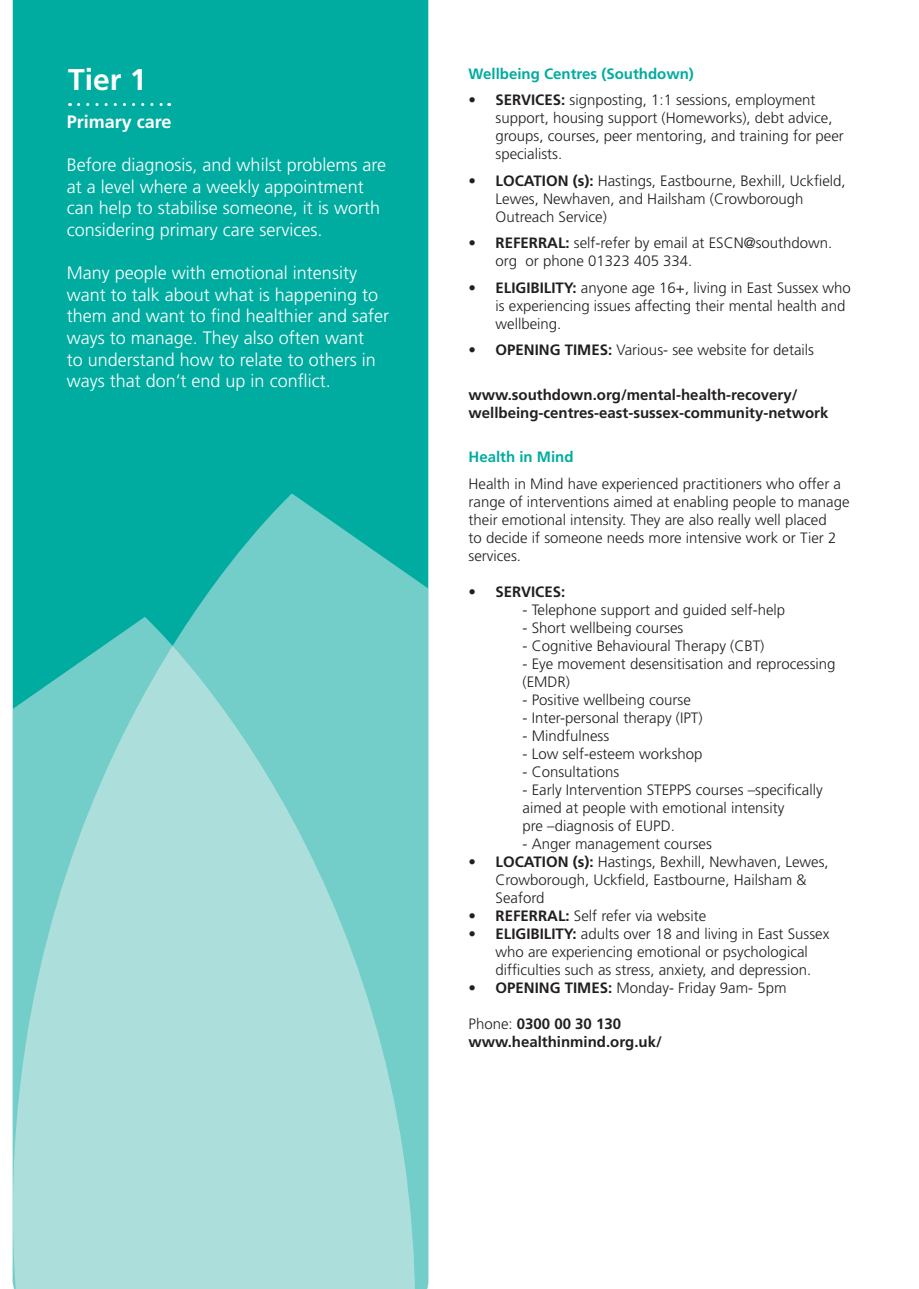
<style>
.page{position:relative;width:919px;height:1289px;background:#fff}
.page>*{position:absolute;margin:0;border:0;box-sizing:border-box;transform-origin:0 0}
.t1{font:700 30px "Frutiger";color:#fff}
.t2{font:300 18px/21.6px "Frutiger";color:#fff}
.t3{font:700 18px "Frutiger";color:#fff}
.t4{font:300 15px/18px "Frutiger";color:#231f20}
.t5{font:700 15px/18px "Frutiger";color:#231f20}
.t6{font:700 15px "Frutiger";color:#00aca0}
.s1{font-weight:700}
.s2{font-weight:300}
</style>
<div class="page">
<div style="left:13px;top:0;width:415px;height:493px;background:#00aca0"></div>
<svg style="left:79px;top:103px;width:91px;height:3px"></svg>
<svg style="left:13px;top:493px;width:415px;height:795px;background:#31bab1"></svg>
<svg style="left:13px;top:617px;width:402px;height:671px;background:#93d6d3"></svg>
<p class="t1" style="left:68px;top:62px;width:80px">Tier 1</p>
<p class="t3" style="left:67px;top:111px;width:106px">Primary care</p>
<p class="t2" style="left:67px;top:154px;width:321px">Before diagnosis, and whilst problems are at a level where a weekly appointment can help to stabilise someone, it is worth considering primary care services.</p>
<p class="t2" style="left:67px;top:262px;width:324px">Many people with emotional intensity want to talk about what is happening to them and want to find healthier and safer ways to manage. They also often want<br>to understand how to relate to others in ways that don’t end up in conflict.</p>
<p class="t6" style="left:468px;top:64px;width:227px">Wellbeing Centres (Southdown)</p>
<p class="t4" style="left:495px;top:91px;width:350px;text-indent:-27px"><span class="s1">• SERVICES:</span> signposting, 1:1 sessions, employment support, housing support (Homeworks), debt advice, groups, courses, peer mentoring, and training for peer specialists.</p>
<p class="t4" style="left:495px;top:171px;width:351px;text-indent:-27px"><span class="s1">• LOCATION (s):</span> Hastings, Eastbourne, Bexhill, Uckfield,<br>Lewes, Newhaven, and Hailsham (Crowborough<br>Outreach Service)</p>
<p class="t4" style="left:495px;top:234px;width:338px;text-indent:-27px"><span class="s1">• REFERRAL:</span> self-refer by email at ESCN@southdown. org or phone 01323 405 334.</p>
<p class="t4" style="left:495px;top:278px;width:357px;text-indent:-27px"><span class="s1">• ELIGIBILITY:</span> anyone age 16+, living in East Sussex who is experiencing issues affecting their mental health and wellbeing.</p>
<p class="t4" style="left:468px;top:341px;width:347px"><span class="s1">• OPENING TIMES:</span> Various- see website for details</p>
<p class="t5" style="left:468px;top:385px;width:361px">www.southdown.org/mental-health-recovery/ wellbeing-centres-east-sussex-community-network</p>
<p class="t6" style="left:468px;top:448px;width:107px">Health in Mind</p>
<p class="t4" style="left:468px;top:474px;width:382px">Health in Mind have experienced practitioners who offer a range of interventions aimed at enabling people to manage their emotional intensity. They are also really well placed<br>to decide if someone needs more intensive work or Tier 2 services.</p>
<p class="t5" style="left:468px;top:582px;width:98px">• SERVICES:</p>
<p class="t4" style="left:522px;top:600px;width:264px">- Telephone support and guided self-help</p>
<p class="t4" style="left:522px;top:618px;width:162px">- Short wellbeing courses</p>
<p class="t4" style="left:522px;top:636px;width:243px">- Cognitive Behavioural Therapy (CBT)</p>
<p class="t4" style="left:522px;top:654px;width:314px">- Eye movement desensitisation and reprocessing (EMDR)</p>
<p class="t4" style="left:522px;top:690px;width:170px">- Positive wellbeing course</p>
<p class="t4" style="left:522px;top:708px;width:182px">- Inter-personal therapy (IPT)</p>
<p class="t4" style="left:522px;top:726px;width:88px">- Mindfulness</p>
<p class="t4" style="left:522px;top:744px;width:182px">- Low self-esteem workshop</p>
<p class="t4" style="left:522px;top:762px;width:98px">- Consultations</p>
<p class="t4" style="left:522px;top:780px;width:301px">- Early Intervention STEPPS courses –specifically aimed at people with emotional intensity<br>pre –diagnosis of EUPD.</p>
<p class="t4" style="left:522px;top:834px;width:191px">- Anger management courses</p>
<p class="t4" style="left:495px;top:852px;width:335px;text-indent:-27px"><span class="s1">• LOCATION (s):</span> Hastings, Bexhill, Newhaven, Lewes,<br>Crowborough, Uckfield, Eastbourne, Hailsham &amp;<br>Seaford</p>
<p class="t4" style="left:468px;top:906px;width:239px"><span class="s1">• REFERRAL:</span> Self refer via website</p>
<p class="t4" style="left:468px;top:924px;width:362px;text-align:center"><span class="s1">• ELIGIBILITY:</span> adults over 18 and living in East Sussex who are experiencing emotional or psychological difficulties such as stress, anxiety, and depression.</p>
<p class="t4" style="left:468px;top:978px;width:319px"><span class="s1">• OPENING TIMES:</span> Monday- Friday 9am- 5pm</p>
<p class="t5" style="left:468px;top:1014px;width:154px"><span class="s2">Phone:</span> 0300 00 30 130</p>
<p class="t5" style="left:468px;top:1032px;width:195px">www.healthinmind.org.uk/</p>
</div>
